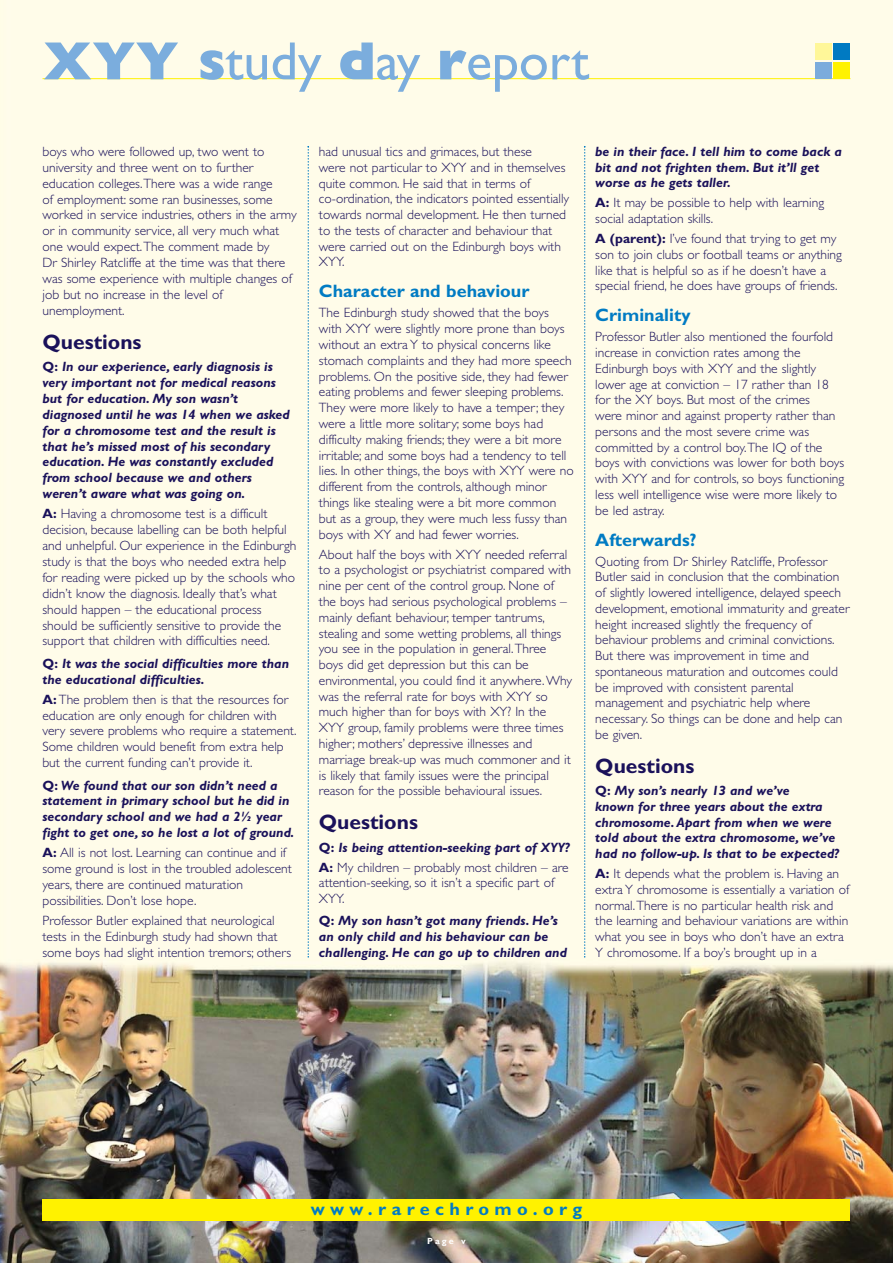
<style>
.page{position:relative;width:893px;height:1263px;background:#fff}
.page>*{position:absolute;margin:0;border:0;box-sizing:border-box;transform-origin:0 0}
.t1{font:54px "Gill Sans";color:#7baddd}
.t2{font:700 21px "Gill Sans";color:#1a115a}
.t3{font:700 18px "Gill Sans";color:#007bc3}
.t4{font:700 18px "Gill Sans";letter-spacing:.3em;color:#007bc3}
.t5{font:300 13.5px/15.8px "Gill Sans";color:#1a115a}
.t6{font:italic 700 13.5px/15.9px "Gill Sans";color:#1a115a}
.t7{font:700 9px "Gill Sans";color:#fff}
.s1{font-weight:800}
.s2{font-style:normal}
.s3{font-weight:700}
.s4{font-weight:700;font-style:italic}
</style>
<div class="page">
<img style="left:0;top:0;width:893px;height:1263px">
<hr style="left:43px;top:78px;width:807px;height:1px;background:#fff200">
<div style="left:815px;top:43px;width:17px;height:17px;background:#fff799"></div>
<div style="left:833px;top:43px;width:17px;height:17px;background:#007ac2"></div>
<div style="left:815px;top:62px;width:17px;height:17px;background:#7bacdc"></div>
<div style="left:833px;top:62px;width:17px;height:17px;background:#fff200"></div>
<svg style="left:308px;top:146px;width:1px;height:811px"></svg>
<svg style="left:584px;top:146px;width:1px;height:811px"></svg>
<div style="left:43px;top:1199px;width:807px;height:21px;background:#fff200"></div>
<h1 class="t1" style="left:43px;top:43px;width:548px"><span class="s1">XYY s</span>tudy <span class="s1">d</span>ay <span class="s1">r</span>eport</h1>
<p class="t5" style="left:43px;top:145px;width:256px">boys who were followed up, two went to university and three went on to further education colleges. There was a wide range<br>of employment: some ran businesses, some worked in service industries, others in the army or in community service, all very much what one would expect. The comment made by<br>Dr Shirley Ratcliffe at the time was that there was some experience with multiple changes of job but no increase in the level of unemployment.</p>
<h2 class="t2" style="left:43px;top:334px;width:101px">Questions</h2>
<p class="t6" style="left:43px;top:360px;width:249px"><span class="s2">Q:</span> In our experience, early diagnosis is very important not for medical reasons but for education. My son wasn’t diagnosed until he was 14 when we asked for a chromosome test and the result is that he’s missed most of his secondary education. He was constantly excluded from school because we and others weren’t aware what was going on.</p>
<p class="t5" style="left:43px;top:507px;width:255px"><span class="s3">A:</span> Having a chromosome test is a difficult decision, because labelling can be both helpful and unhelpful. Our experience in the Edinburgh study is that the boys who needed extra help for reading were picked up by the schools who didn’t know the diagnosis. Ideally that’s what should happen – the educational process should be sufficiently sensitive to provide the support that children with difficulties need.</p>
<p class="t6" style="left:43px;top:657px;width:248px"><span class="s2">Q:</span> It was the social difficulties more than the educational difficulties.</p>
<p class="t5" style="left:43px;top:693px;width:255px"><span class="s3">A:</span> The problem then is that the resources for education are only enough for children with very severe problems who require a statement.<br>Some children would benefit from extra help but the current funding can’t provide it.</p>
<p class="t6" style="left:43px;top:778px;width:253px"><span class="s2">Q:</span> We found that our son didn’t need a statement in primary school but he did in secondary school and we had a 2½ year fight to get one, so he lost a lot of ground.</p>
<p class="t5" style="left:43px;top:846px;width:251px"><span class="s3">A:</span> All is not lost. Learning can continue and if some ground is lost in the troubled adolescent years, there are continued maturation possibilities. Don’t lose hope.</p>
<p class="t5" style="left:43px;top:914px;width:250px">Professor Butler explained that neurological tests in the Edinburgh study had shown that some boys had slight intention tremors; others</p>
<p class="t5" style="left:319px;top:145px;width:252px">had unusual tics and grimaces, but these<br>were not particular to XYY and in themselves quite common. He said that in terms of co-ordination, the indicators pointed essentially towards normal development. He then turned to the tests of character and behaviour that were carried out on the Edinburgh boys with XYY.</p>
<h3 class="t3" style="left:319px;top:285px;width:212px">Character and behaviour</h3>
<p class="t5" style="left:319px;top:306px;width:256px">The Edinburgh study showed that the boys with XYY were slightly more prone than boys without an extra Y to physical concerns like stomach complaints and they had more speech problems. On the positive side, they had fewer eating problems and fewer sleeping problems.<br>They were more likely to have a temper; they were a little more solitary; some boys had difficulty making friends; they were a bit more irritable; and some boys had a tendency to tell lies. In other things, the boys with XYY were no different from the controls, although minor things like stealing were a bit more common but as a group, they were much less fussy than boys with XY and had fewer worries.</p>
<p class="t5" style="left:319px;top:548px;width:255px">About half the boys with XYY needed referral to a psychologist or psychiatrist compared with nine per cent of the control group. None of the boys had serious psychological problems – mainly defiant behaviour, temper tantrums, stealing and some wetting problems, all things you see in the population in general. Three boys did get depression but this can be environmental, you could find it anywhere. Why was the referral rate for boys with XYY so much higher than for boys with XY? In the XYY group, family problems were three times higher; mothers’ depressive illnesses and marriage break-up was much commoner and it is likely that family issues were the principal reason for the possible behavioural issues.</p>
<h2 class="t2" style="left:319px;top:815px;width:101px">Questions</h2>
<p class="t5" style="left:319px;top:838px;width:252px;line-height:20.1px"><span class="s3">Q:</span> <span class="s4">Is being attention-seeking part of XYY?<br></span><span class="s3">A:</span> My children – probably most children – are</p>
<p class="t5" style="left:319px;top:876px;width:237px">attention-seeking, so it isn’t a specific part of<br>XYY.</p>
<p class="t6" style="left:319px;top:914px;width:250px"><span class="s2">Q:</span> My son hasn’t got many friends. He’s an only child and his behaviour can be challenging. He can go up to children and</p>
<p class="t6" style="left:595px;top:145px;width:248px">be in their face. I tell him to come back a bit and not frighten them. But it’ll get worse as he gets taller.</p>
<p class="t5" style="left:595px;top:196px;width:230px"><span class="s3">A:</span> It may be possible to help with learning social adaptation skills.</p>
<p class="t5" style="left:595px;top:232px;width:248px"><span class="s3">A (parent):</span> I’ve found that trying to get my son to join clubs or football teams or anything like that is helpful so as if he doesn’t have a special friend, he does have groups of friends.</p>
<h3 class="t3" style="left:595px;top:309px;width:97px">Criminality</h3>
<p class="t5" style="left:595px;top:330px;width:250px">Professor Butler also mentioned the fourfold increase in conviction rates among the Edinburgh boys with XYY and the slightly lower age at conviction – 17 rather than 18 for the XY boys. But most of the crimes<br>were minor and against property rather than persons and the most severe crime was committed by a control boy. The IQ of the boys with convictions was lower for both boys with XYY and for controls, so boys functioning less well intelligence wise were more likely to be led astray.</p>
<h3 class="t3" style="left:595px;top:533px;width:103px">Afterwards?</h3>
<p class="t5" style="left:595px;top:555px;width:256px">Quoting from Dr Shirley Ratcliffe, Professor Butler said in conclusion that the combination of slightly lowered intelligence, delayed speech development, emotional immaturity and greater height increased slightly the frequency of behaviour problems and criminal convictions.<br>But there was improvement in time and spontaneous maturation and outcomes could be improved with consistent parental management and psychiatric help where necessary. So things can be done and help can be given.</p>
<h2 class="t2" style="left:595px;top:758px;width:101px">Questions</h2>
<p class="t6" style="left:595px;top:784px;width:245px"><span class="s2">Q:</span> My son’s nearly 13 and we’ve<br>known for three years about the extra chromosome. Apart from when we were told about the extra chromosome, we’ve had no follow-up. Is that to be expected?</p>
<p class="t5" style="left:595px;top:867px;width:255px"><span class="s3">A:</span> It depends what the problem is. Having an extra Y chromosome is essentially a variation of normal. There is no particular health risk and the learning and behaviour variations are within what you see in boys who don’t have an extra Y chromosome. If a boy’s brought up in a</p>
<h3 class="t4" style="left:311px;top:1202px;width:273px">www.rarechromo.org</h3>
<p class="t7" style="left:427px;top:1237px;width:40px">Page v</p>
</div>
